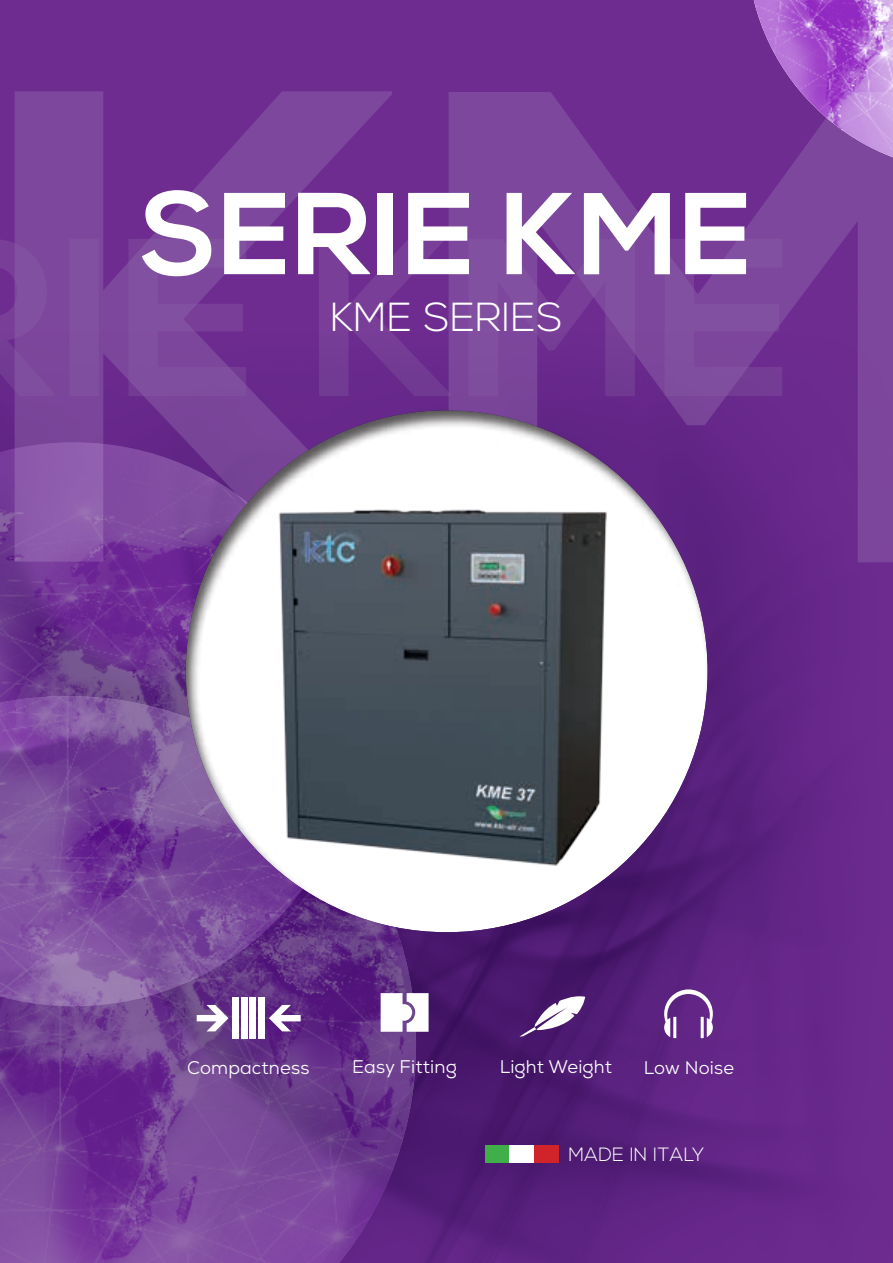
<style>
.page{position:relative;width:893px;height:1263px;background:#6e2c91}
.page>*{position:absolute;margin:0;border:0;box-sizing:border-box;transform-origin:0 0}
.t1{font:700 116.1px "Nexa";letter-spacing:.01em;color:#fff}
.t2{font:300 40.5px "Nexa";letter-spacing:.01em;color:#fff}
.t3{font:300 19.2px "Nexa";letter-spacing:.01em;color:#fff}
.t4{font:18.3px "Nexa";letter-spacing:.01em;color:#fff}
</style>
<div class="page">
<img style="left:416px;top:574px;width:410px;height:689px">
<svg style="left:0;top:91px;width:893px;height:483px"></svg>
<svg style="left:747px;top:91px;width:146px;height:81px"></svg>
<img style="left:753px;top:0;width:140px;height:158px">
<img style="left:0;top:933px;width:416px;height:330px">
<img style="left:0;top:442px;width:356px;height:564px">
<div style="left:186px;top:409px;width:522px;height:524px;background:#231f20;opacity:.75"></div>
<div style="left:485px;top:1146px;width:24px;height:17px;background:#40ae49"></div>
<div style="left:509px;top:1146px;width:25px;height:17px;background:#fff"></div>
<div style="left:534px;top:1146px;width:25px;height:17px;background:#d1232a"></div>
<svg style="left:197px;top:1005px;width:31px;height:26px"></svg>
<svg style="left:269px;top:1005px;width:32px;height:26px"></svg>
<div style="left:233px;top:998px;width:6px;height:41px;background:#fff"></div>
<div style="left:241px;top:998px;width:6px;height:41px;background:#fff"></div>
<div style="left:258px;top:998px;width:7px;height:41px;background:#fff"></div>
<div style="left:250px;top:998px;width:6px;height:41px;background:#fff"></div>
<svg style="left:381px;top:993px;width:48px;height:39px"></svg>
<svg style="left:664px;top:989px;width:49px;height:49px"></svg>
<svg style="left:519px;top:994px;width:66px;height:42px"></svg>
<img style="left:239px;top:470px;width:416px;height:409px">
<h1 class="t1" style="left:141px;top:167px;width:613px">SERIE KME</h1>
<h2 class="t2" style="left:330px;top:294px;width:234px">KME SERIES</h2>
<p class="t4" style="left:187px;top:1056px;width:124px">Compactness</p>
<p class="t4" style="left:352px;top:1055px;width:106px">Easy Fitting</p>
<p class="t4" style="left:500px;top:1055px;width:114px">Light Weight</p>
<p class="t4" style="left:644px;top:1056px;width:92px">Low Noise</p>
<p class="t3" style="left:568px;top:1144px;width:137px">MADE IN ITALY</p>
</div>
